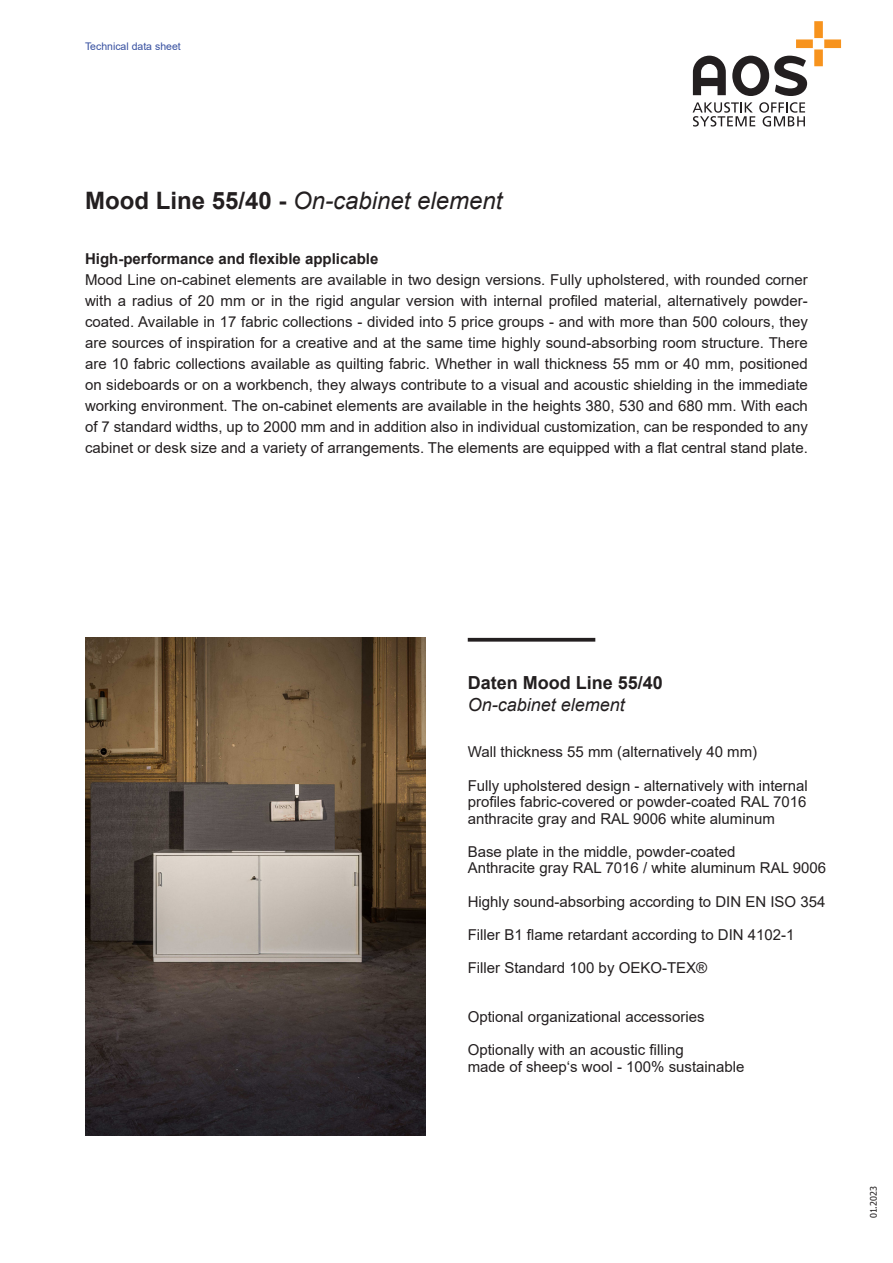
<style>
.page{position:relative;width:893px;height:1263px;background:#fff}
.page>*{position:absolute;margin:0;border:0;box-sizing:border-box;transform-origin:0 0}
.t1{font:italic 24px "Arial";color:#231f20}
.t2{font:700 18px "Arial";color:#231f20}
.t3{font:italic 18px "Arial";color:#231f20}
.t4{font:15px/21px "Arial";color:#231f20;text-align:justify}
.t5{font:700 15px "Arial";color:#231f20}
.t6{font:10.5px "Arial";color:#3750a0}
.t7{font:9px "Tahoma";color:#231f20}
.s1{font-weight:700;font-style:normal}
</style>
<div class="page">
<svg style="left:468px;top:638px;width:127px;height:4px"></svg>
<img style="left:85px;top:638px;width:340px;height:497px">
<svg style="left:693px;top:56px;width:33px;height:39px"></svg>
<svg style="left:732px;top:21px;width:109px;height:75px"></svg>
<svg style="left:693px;top:102px;width:112px;height:25px"></svg>
<p class="t6" style="left:85px;top:39px;width:97px">Technical data sheet</p>
<h1 class="t1" style="left:85px;top:185px;width:419px"><span class="s1">Mood Line 55/40 -</span> On-cabinet element</h1>
<p class="t5" style="left:85px;top:248px;width:295px">High-performance and flexible applicable</p>
<p class="t4" style="left:85px;top:269px;width:724px">Mood Line on-cabinet elements are available in two design versions. Fully upholstered, with rounded corner with a radius of 20 mm or in the rigid angular version with internal profiled material, alternatively powder&shy;coated. Available in 17 fabric collections - divided into 5 price groups - and with more than 500 colours, they are sources of inspiration for a creative and at the same time highly sound-absorbing room structure. There are 10 fabric collections available as quilting fabric. Whether in wall thickness 55 mm or 40 mm, positioned on sideboards or on a workbench, they always contribute to a visual and acoustic shielding in the immediate working environment. The on-cabinet elements are available in the heights 380, 530 and 680 mm. With each of 7 standard widths, up to 2000 mm and in addition also in individual customization, can be responded to any cabinet or desk size and a variety of arrangements. The elements are equipped with a flat central stand plate.</p>
<p class="t2" style="left:468px;top:670px;width:197px">Daten Mood Line 55/40</p>
<p class="t3" style="left:468px;top:693px;width:159px">On-cabinet element</p>
<p class="t4" style="left:468px;top:741px;width:291px">Wall thickness 55 mm (alternatively 40 mm)</p>
<p class="t4" style="left:468px;top:777px;width:342px;line-height:16.5px">Fully upholstered design - alternatively with internal profiles fabric-covered or powder-coated RAL 7016 anthracite gray and RAL 9006 white aluminum</p>
<p class="t4" style="left:468px;top:843px;width:360px;line-height:16.5px">Base plate in the middle, powder-coated<br>Anthracite gray RAL 7016 / white aluminum RAL 9006</p>
<p class="t4" style="left:468px;top:891px;width:359px">Highly sound-absorbing according to DIN EN ISO 354</p>
<p class="t4" style="left:468px;top:924px;width:328px">Filler B1 flame retardant according to DIN 4102-1</p>
<p class="t4" style="left:468px;top:957px;width:241px">Filler Standard 100 by OEKO-TEX®</p>
<p class="t4" style="left:468px;top:1006px;width:238px">Optional organizational accessories</p>
<p class="t4" style="left:468px;top:1041px;width:278px;line-height:16.5px">Optionally with an acoustic filling<br>made of sheep‘s wool - 100% sustainable</p>
<p class="t7" style="left:868px;top:1218px;width:34px;rotate:-90deg">01.2023</p>
</div>
